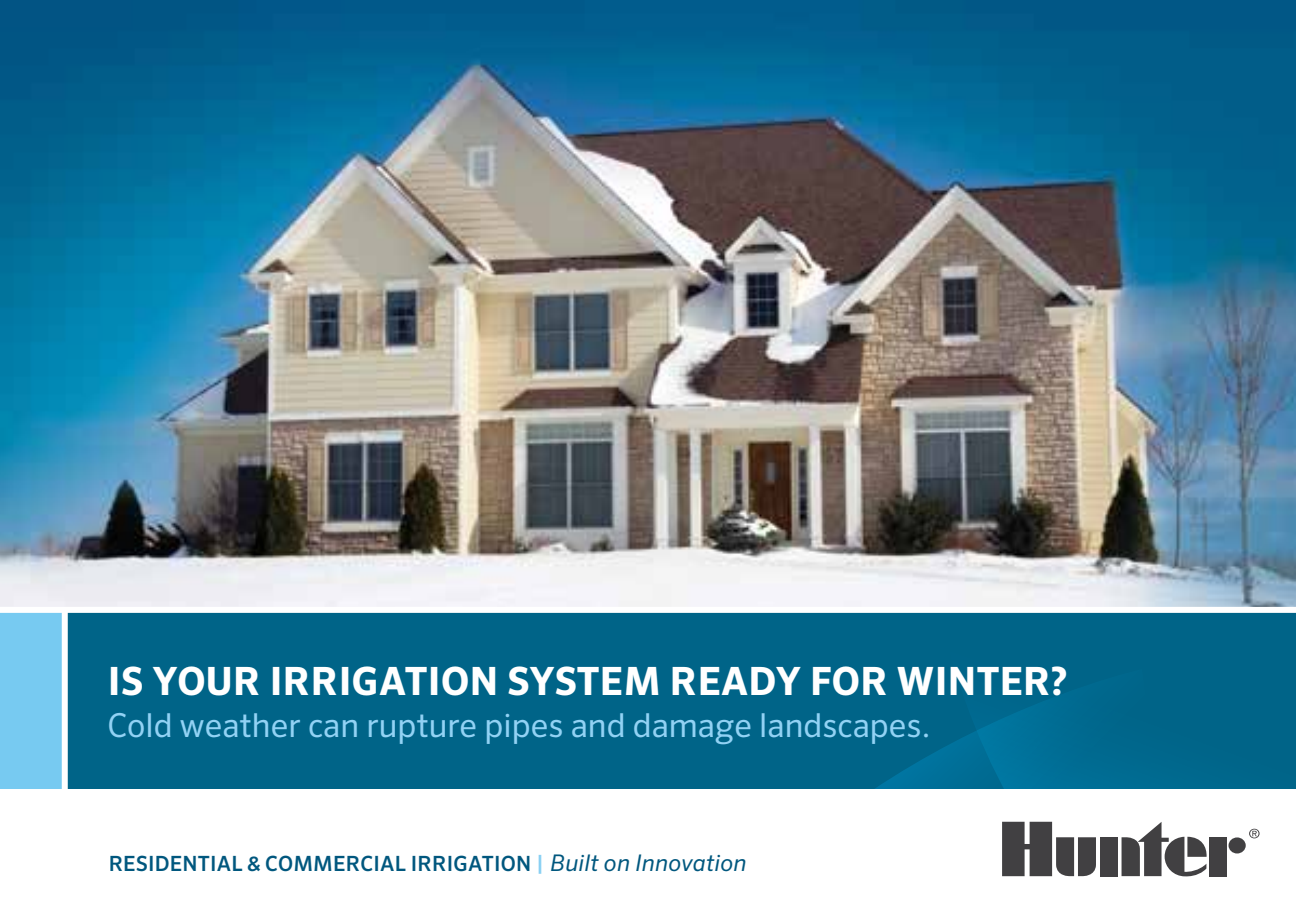
<style>
.page{position:relative;width:1296px;height:918px;background:#fff}
.page>*{position:absolute;margin:0;border:0;box-sizing:border-box;transform-origin:0 0}
.t1{font:700 39px "Sero Pro";letter-spacing:.01em;color:#fff}
.t2{font:33px "Sero Pro";color:#92d2f4}
.t3{font:500 21px "Sero Pro";letter-spacing:.01em;color:#00577e}
.s1{color:#89d0f3}
.s2{font-weight:400;font-style:italic;font-size:23.1px}
</style>
<div class="page">
<img style="left:0;top:0;width:1296px;height:607px">
<svg style="left:1249px;top:829px;width:11px;height:9px"></svg>
<div style="left:1100px;top:837px;width:18px;height:39px;background:#414042"></div>
<div style="left:1229px;top:837px;width:17px;height:16px;background:#414042;border-radius:50%"></div>
<div style="left:1209px;top:837px;width:18px;height:39px;background:#414042"></div>
<svg style="left:1122px;top:822px;width:85px;height:55px"></svg>
<svg style="left:1002px;top:822px;width:94px;height:55px"></svg>
<div style="left:67px;top:610px;width:1229px;height:178px;background:#006488"></div>
<svg style="left:876px;top:693px;width:279px;height:95px"></svg>
<div style="left:0;top:610px;width:62px;height:178px;background:#77caf1"></div>
<div style="left:0;top:607px;width:1296px;height:6px;background:#fff"></div>
<div style="left:62px;top:610px;width:6px;height:182px;background:#fff"></div>
<h1 class="t1" style="left:108px;top:657px;width:962px">IS YOUR IRRIGATION SYSTEM READY FOR WINTER?</h1>
<h2 class="t2" style="left:108px;top:706px;width:825px">Cold weather can rupture pipes and damage landscapes.</h2>
<p class="t3" style="left:108px;top:851px;width:640px">RESIDENTIAL &amp; COMMERCIAL IRR IGATION <span class="s1">|</span> <span class="s2">Built on Innovation</span></p>
</div>
